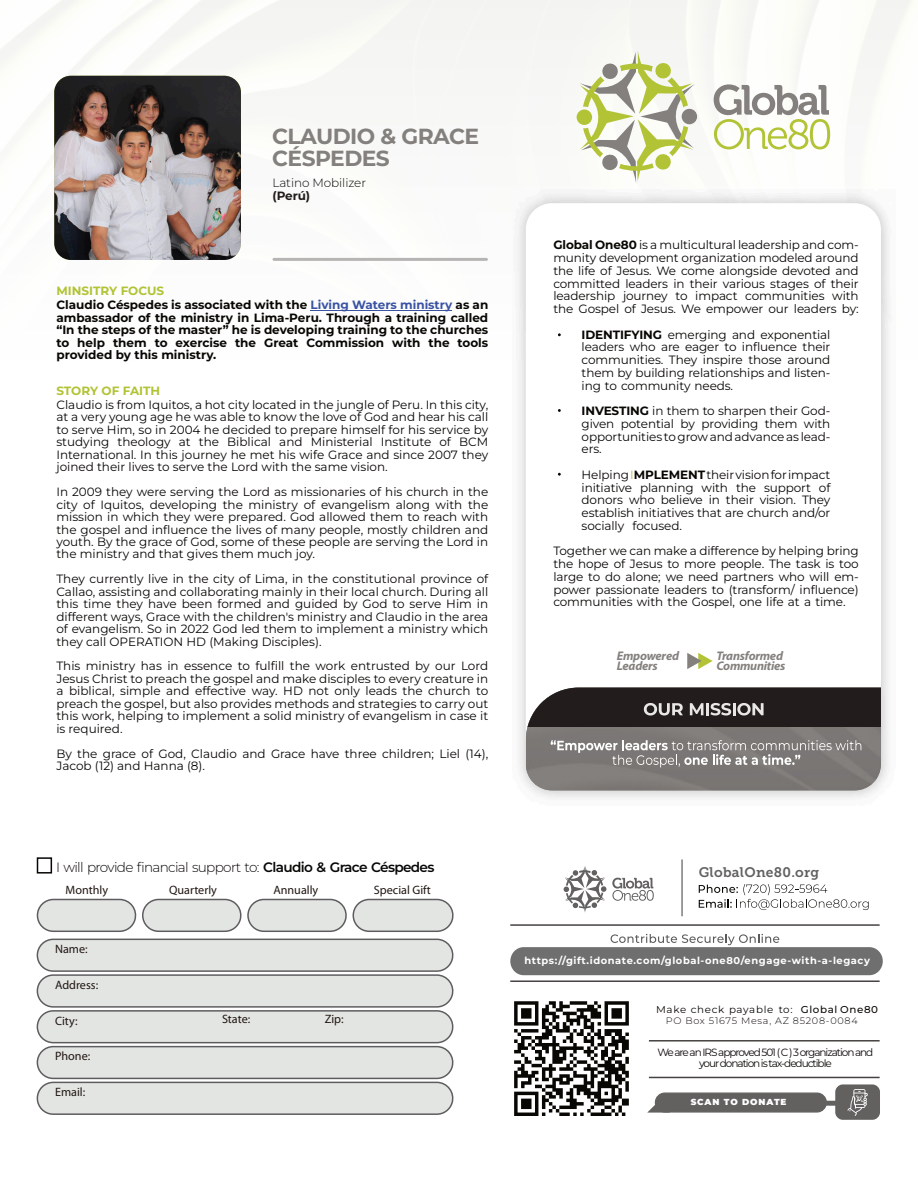
<style>
.page{position:relative;width:918px;height:1188px;background:#fff}
.page>*{position:absolute;margin:0;border:0;box-sizing:border-box;transform-origin:0 0}
.t1{font:700 21.75px/21.8px "Montserrat";letter-spacing:-.025em;color:#83807e}
.t2{font:13.8px "Museo Slab 700";letter-spacing:.02em;color:#626160}
.t3{font:300 13.65px "Montserrat";letter-spacing:-.05em;color:#080704}
.t4{font:italic 700 12.6px/10.4px "Myriad Pro";letter-spacing:-.02em;color:#84807e}
.t5{font:12.15px "Myriad Pro";color:#201612}
.t6{font:12px/12.5px "Montserrat";letter-spacing:-.01em;color:#080704;text-align:justify}
.t7{font:700 12px/12.5px "Montserrat";color:#080704}
.t8{font:300 12px "Montserrat";letter-spacing:-.01em;color:#080704}
.t9{font:700 12px "Montserrat";color:#b2c335}
.t10{font:700 12px "Montserrat";color:#221d1c}
.t11{font:10.5px/10.5px "Montserrat";letter-spacing:-.1em;color:#0c0a07;text-align:center}
.t12{font:700 9.9px "Montserrat";letter-spacing:.06em;color:#fff}
.t13{font:9.9px "Montserrat";letter-spacing:.06em;color:#0c0a07}
.t14{font:300 9.3px "Montserrat";letter-spacing:.075em;color:#0c0a07}
.t15{font:900 8.7px "Montserrat";letter-spacing:.1em;color:#fff}
.s1{color:#b2c335}
.s2{color:#3a53a3}
.s3{font-weight:600;color:#070705}
.s4{font-weight:700}
.s5{color:#aac250}
.s6{font-weight:500}
</style>
<div class="page">
<img style="left:0;top:0;width:915px;height:311px">
<div style="left:37px;top:857px;width:15px;height:17px;border:2px solid #080704"></div>
<svg style="left:36px;top:898px;width:418px;height:217px;background:#dbdddb"></svg>
<div style="left:830px;top:1080px;width:55px;height:45px;background:#626160;border:5px solid #fff;border-radius:10px"></div>
<hr style="left:510px;top:924px;width:370px;height:2px;background:#474242">
<hr style="left:510px;top:980px;width:370px;height:2px;background:#474242">
<hr style="left:649px;top:1040px;width:231px;height:2px;background:#474242">
<hr style="left:649px;top:1077px;width:231px;height:1px;background:#474242">
<svg style="left:564px;top:866px;width:42px;height:46px"></svg>
<svg style="left:612px;top:878px;width:42px;height:23px"></svg>
<svg style="left:699px;top:884px;width:170px;height:26px"></svg>
<hr style="left:681px;top:860px;width:2px;height:56px;background:#626160">
<svg style="left:847px;top:1089px;width:21px;height:27px"></svg>
<div style="left:655px;top:1093px;width:172px;height:20px;background:#626160;border:1px solid #626160;border-radius:9px"></div>
<div style="left:822px;top:1101px;width:17px;height:5px;background:#626160"></div>
<svg style="left:647px;top:1101px;width:23px;height:12px"></svg>
<svg style="left:611px;top:934px;width:168px;height:11px"></svg>
<div style="left:510px;top:947px;width:373px;height:28px;background:#6f6f70;border-radius:14px"></div>
<div style="left:577px;top:109px;width:15px;height:16px;background:#b2c335;border-radius:50%"></div>
<div style="left:682px;top:109px;width:15px;height:15px;background:#83807e;border-radius:50%"></div>
<svg style="left:579px;top:50px;width:116px;height:133px"></svg>
<svg style="left:714px;top:84px;width:116px;height:65px"></svg>
<hr style="left:272px;top:258px;width:216px;height:3px;background:#b6b5b4">
<img style="left:512px;top:190px;width:383px;height:608px">
<div style="left:526px;top:203px;width:355px;height:587px;background:#fff;border-radius:26px"></div>
<svg style="left:526px;top:688px;width:355px;height:102px;background:#676361"></svg>
<hr style="left:311px;top:311px;width:141px;height:1px;background:#3a53a3">
<svg style="left:687px;top:653px;width:26px;height:16px"></svg>
<svg style="left:514px;top:1001px;width:115px;height:115px"></svg>
<img style="left:54px;top:76px;width:187px;height:184px;border-radius:17px">
<h1 class="t1" style="left:272px;top:125px;width:209px">CLAUDIO &amp; GRACE<br>CÉSPEDES</h1>
<p class="t8" style="left:272px;top:176px;width:95px">Latino Mobilizer</p>
<p class="t10" style="left:272px;top:189px;width:39px">(Perú)</p>
<p class="t7" style="left:56px;top:284px;width:433px;line-height:14px"><span class="s1">MINSITRY FOCUS<br></span>Claudio Céspedes is associated with the <span class="s2">Living Waters ministry</span> as an</p>
<p class="t7" style="left:56px;top:311px;width:433px;text-align:justify">ambassador of the ministry in Lima-Peru. Through a training called “In the steps of the master” he is developing training to the churches to help them to exercise the Great Commission with the tools provided by this ministry.</p>
<p class="t9" style="left:56px;top:383px;width:105px">STORY OF FAITH</p>
<p class="t6" style="left:56px;top:399px;width:433px">Claudio is from Iquitos, a hot city located in the jungle of Peru. In this city, at a very young age he was able to know the love of God and hear his call to serve Him, so in 2004 he decided to prepare himself for his service by studying theology at the Biblical and Ministerial Institute of BCM International. In this journey he met his wife Grace and since 2007 they joined their lives to serve the Lord with the same vision.</p>
<p class="t6" style="left:56px;top:486px;width:433px">In 2009 they were serving the Lord as missionaries of his church in the city of Iquitos, developing the ministry of evangelism along with the mission in which they were prepared. God allowed them to reach with the gospel and influence the lives of many people, mostly children and youth. By the grace of God, some of these people are serving the Lord in the ministry and that gives them much joy.</p>
<p class="t6" style="left:56px;top:573px;width:433px">They currently live in the city of Lima, in the constitutional province of Callao, assisting and collaborating mainly in their local church. During all this time they have been formed and guided by God to serve Him in different ways, Grace with the children's ministry and Claudio in the area of evangelism. So in 2022 God led them to implement a ministry which they call OPERATION HD (Making Disciples).</p>
<p class="t6" style="left:56px;top:660px;width:433px">This ministry has in essence to fulfill the work entrusted by our Lord Jesus Christ to preach the gospel and make disciples to every creature in a biblical, simple and effective way. HD not only leads the church to preach the gospel, but also provides methods and strategies to carry out this work, helping to implement a solid ministry of evangelism in case it is required.</p>
<p class="t6" style="left:56px;top:747px;width:433px">By the grace of God, Claudio and Grace have three children; Liel (14),<br>Jacob (12) and Hanna (8).</p>
<p class="t3" style="left:56px;top:859px;width:380px">I will provide financial support to: <span class="s3">Claudio &amp; Grace Céspedes</span></p>
<p class="t5" style="left:66px;top:885px;width:44px">Monthly</p>
<p class="t5" style="left:169px;top:885px;width:49px">Quarterly</p>
<p class="t5" style="left:273px;top:885px;width:46px">Annually</p>
<p class="t5" style="left:374px;top:885px;width:58px">Special Gift</p>
<p class="t5" style="left:55px;top:944px;width:34px">Name:</p>
<p class="t5" style="left:55px;top:980px;width:45px">Address:</p>
<p class="t5" style="left:55px;top:1016px;width:24px">City:</p>
<p class="t5" style="left:222px;top:1014px;width:30px">State:</p>
<p class="t5" style="left:325px;top:1014px;width:21px">Zip:</p>
<p class="t5" style="left:55px;top:1051px;width:37px">Phone:</p>
<p class="t5" style="left:55px;top:1087px;width:32px">Email:</p>
<p class="t6" style="left:553px;top:239px;width:307px"><span class="s4">Global One80</span> is a multicultural leadership and com&shy;munity development organization modeled around the life of Jesus. We come alongside devoted and committed leaders in their various stages of their leadership journey to impact communities with the Gospel of Jesus. We empower our leaders by:</p>
<p class="t6" style="left:582px;top:328px;width:250px"><span class="s4">IDENTIFYING</span> emerging and exponential leaders who are eager to influence their communities. They inspire those around them by building relationships and listen&shy;ing to community needs.</p>
<p class="t6" style="left:582px;top:404px;width:250px"><span class="s4">INVESTING</span> in them to sharpen their God&shy;given potential by providing them with opportunities to grow and advance as lead&shy;ers.</p>
<p class="t6" style="left:582px;top:468px;width:250px">Helping <span class="s5">I</span><span class="s4">MPLEMENT</span>their vision for impact initiative planning with the support of donors who believe in their vision. They establish initiatives that are church and/or socially focused.</p>
<p class="t6" style="left:553px;top:545px;width:307px">Together we can make a difference by helping bring the hope of Jesus to more people. The task is too large to do alone; we need partners who will em&shy;power passionate leaders to (transform/ influence) communities with the Gospel, one life at a time.</p>
<p class="t4" style="left:617px;top:651px;width:64px">Empowered<br>Leaders</p>
<p class="t4" style="left:716px;top:651px;width:70px">Transformed<br>Communities</p>
<p class="t2" style="left:699px;top:867px;width:122px">GlobalOne80.org</p>
<p class="t12" style="left:524px;top:955px;width:347px">https://gift.idonate.com/global-one80/engage-with-a-legacy</p>
<p class="t13" style="left:656px;top:1003px;width:224px">Make check payable to: <span class="s6">Global One80</span></p>
<p class="t14" style="left:666px;top:1015px;width:194px">PO Box 51675 Mesa, AZ 85208-0084</p>
<p class="t11" style="left:657px;top:1047px;width:218px">We are an IRS approved 501 ( C ) 3 organization and your donation is tax-deductible</p>
<p class="t15" style="left:691px;top:1097px;width:97px">SCAN TO DONATE</p>
</div>
